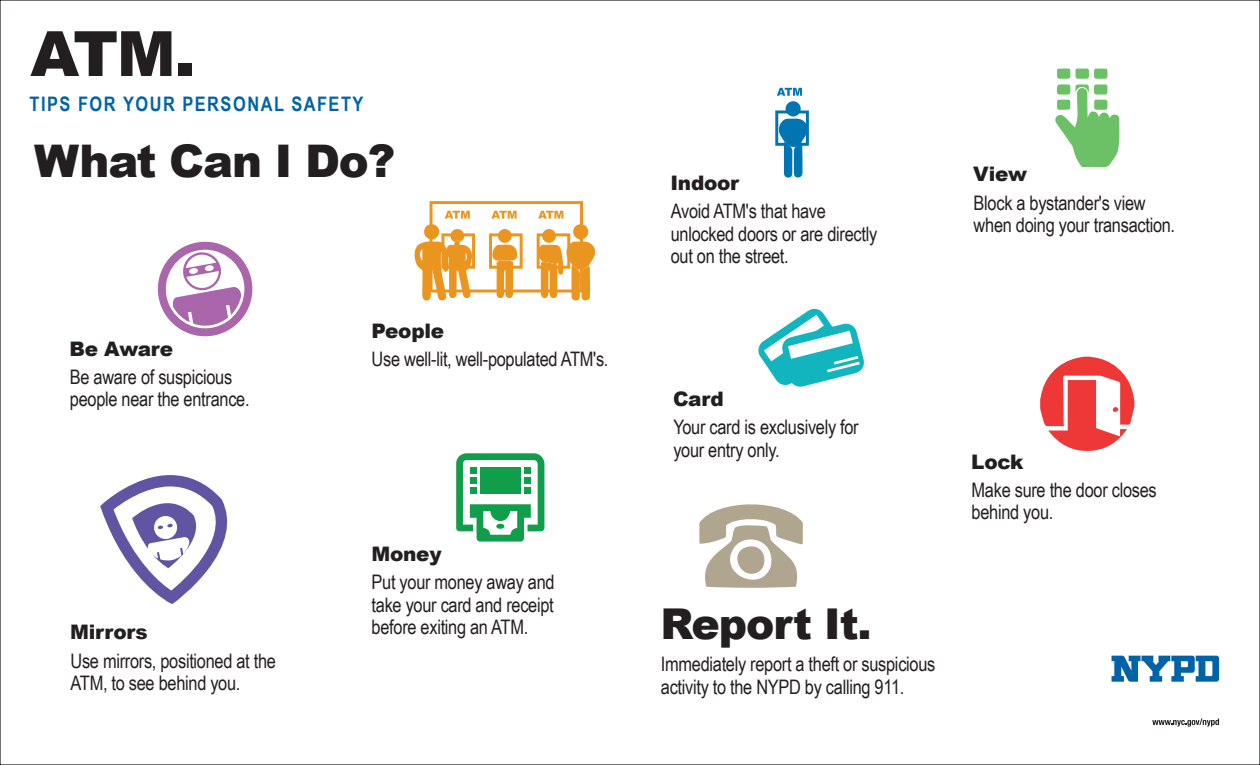
<style>
.page{position:relative;width:1260px;height:765px;background:#fff}
.page>*{position:absolute;margin:0;border:0;box-sizing:border-box;transform-origin:0 0}
.t1{font:900 62.5px "Arial";color:#231f20}
.t2{font:900 45px "Arial";letter-spacing:-.025em;color:#231f20}
.t3{font:900 42.5px "Arial";letter-spacing:-.025em;color:#231f20}
.t4{font:20px/22.5px "Arial Narrow";letter-spacing:-.015em;color:#231f20}
.t5{font:900 20px "Arial";letter-spacing:-.015em;color:#231f20}
.t6{font:700 20px "Arial Narrow";letter-spacing:.075em;color:#0163a7}
</style>
<div class="page">
<svg style="left:1112px;top:656px;width:107px;height:26px"></svg>
<svg style="left:1152px;top:718px;width:67px;height:9px"></svg>
<svg style="left:699px;top:504px;width:104px;height:84px"></svg>
<svg style="left:100px;top:475px;width:128px;height:129px"></svg>
<svg style="left:758px;top:308px;width:106px;height:79px"></svg>
<svg style="left:157px;top:241px;width:96px;height:96px"></svg>
<svg style="left:414px;top:201px;width:182px;height:100px"></svg>
<div style="left:785px;top:101px;width:16px;height:16px;background:#0075b2;border-radius:50%"></div>
<svg style="left:775px;top:110px;width:34px;height:68px"></svg>
<svg style="left:777px;top:88px;width:25px;height:8px"></svg>
<svg style="left:1040px;top:357px;width:94px;height:94px"></svg>
<svg style="left:456px;top:453px;width:88px;height:89px"></svg>
<svg style="left:1055px;top:68px;width:65px;height:99px"></svg>
<h1 class="t1" style="left:30px;top:8px;width:166px">ATM.</h1>
<p class="t6" style="left:30px;top:89px;width:335px">TIPS FOR YOUR PERSONAL SAFETY</p>
<h2 class="t2" style="left:34px;top:128px;width:363px">What Can I Do?</h2>
<p class="t5" style="left:70px;top:334px;width:105px">Be Aware</p>
<p class="t4" style="left:70px;top:365px;width:181px">Be aware of suspicious people near the entrance.</p>
<p class="t5" style="left:70px;top:618px;width:79px">Mirrors</p>
<p class="t4" style="left:71px;top:648px;width:207px">Use mirrors, positioned at the<br>ATM, to see behind you.</p>
<p class="t5" style="left:372px;top:317px;width:74px">People</p>
<p class="t4" style="left:372px;top:347px;width:238px">Use well-lit, well-populated ATM's.</p>
<p class="t5" style="left:372px;top:540px;width:71px">Money</p>
<p class="t4" style="left:372px;top:570px;width:185px;text-align:justify">Put your money away and take your card and receipt before exiting an ATM.</p>
<p class="t5" style="left:670px;top:168px;width:70px">Indoor</p>
<p class="t4" style="left:671px;top:199px;width:208px">Avoid ATM's that have unlocked doors or are directly out on the street.</p>
<p class="t5" style="left:973px;top:160px;width:55px">View</p>
<p class="t4" style="left:974px;top:191px;width:203px">Block a bystander's view when doing your transaction.</p>
<p class="t5" style="left:673px;top:385px;width:52px">Card</p>
<p class="t4" style="left:673px;top:415px;width:187px">Your card is exclusively for your entry only.</p>
<h3 class="t3" style="left:661px;top:593px;width:213px">Report It.</h3>
<p class="t4" style="left:661px;top:652px;width:276px">Immediately report a theft or suspicious activity to the NYPD by calling 911.</p>
<p class="t5" style="left:971px;top:447px;width:54px">Lock</p>
<p class="t4" style="left:972px;top:478px;width:187px">Make sure the door closes behind you.</p>
</div>
